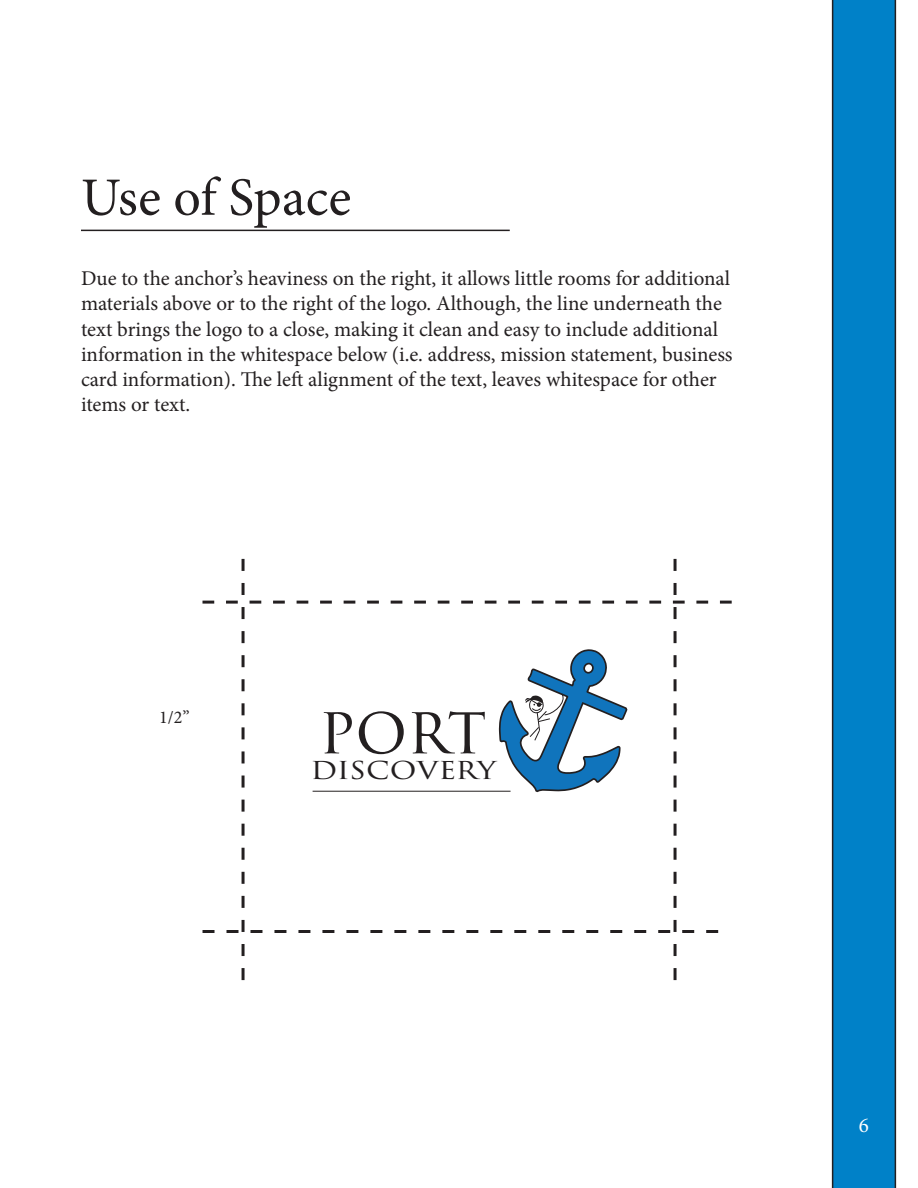
<style>
.page{position:relative;width:918px;height:1188px;background:#fff}
.page>*{position:absolute;margin:0;border:0;box-sizing:border-box;transform-origin:0 0}
.t1{font:64.35px "Trajan Pro 3";color:#231f20}
.t2{font:54px "Minion Pro";color:#231f20}
.t3{font:28.35px "Trajan Pro 3";letter-spacing:-.005em;color:#231f20;scale:1.17 1}
.t4{font:21px/25.2px "Minion Pro";color:#231f20}
.t5{font:21px "Minion Pro";color:#fff}
.t6{font:18px "Minion Pro";color:#231f20}
</style>
<div class="page">
<div style="left:832px;top:0;width:64px;height:1188px;background:#0081c8"></div>
<svg style="left:202px;top:559px;width:530px;height:421px"></svg>
<hr style="left:81px;top:230px;width:429px;height:1px;background:#231f20">
<p class="t2" style="left:81px;top:161px;width:272px">Use of Space</p>
<p class="t4" style="left:81px;top:266px;width:653px">Due to the anchor’s heaviness on the right, it allows little rooms for additional materials above or to the right of the logo. Although, the line underneath the text brings the logo to a close, making it clean and easy to include additional information in the whitespace below (i.e. address, mission statement, business card information). The left alignment of the text, leaves whitespace for other items or text.</p>
<p class="t6" style="left:159px;top:705px;width:32px">1/2”</p>
<p class="t1" style="left:319px;top:686px;width:170px">PORT</p>
<p class="t3" style="left:310px;top:750px;width:160px">DISCOVERY</p>
<p class="t5" style="left:859px;top:1111px;width:12px">6</p>
</div>
